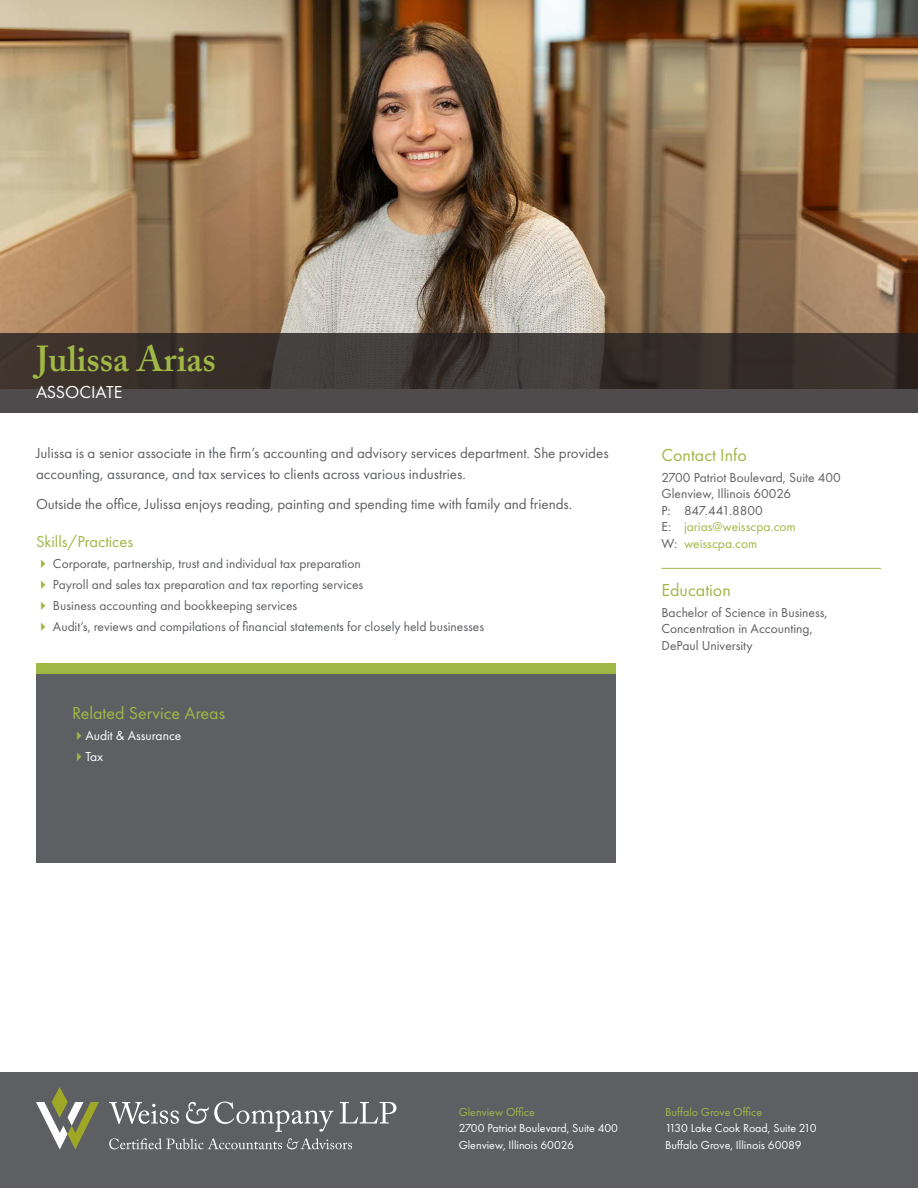
<style>
.page{position:relative;width:918px;height:1188px;background:#fff}
.page>*{position:absolute;margin:0;border:0;box-sizing:border-box;transform-origin:0 0}
.t1{font:600 36px "Adobe Caslon Pro";color:#9fb846}
.t2{font:18px "Futura PT";color:#9fb846}
.t3{font:18px "Futura PT";color:#fff}
.t4{font:16.5px "Futura PT";color:#9fb846}
.t5{font:15px/21px "Futura PT";color:#5d5f63}
.t6{font:13.5px/16.5px "Futura PT";color:#5d5f63}
.t7{font:13.5px "Futura PT";color:#9fb846}
.t8{font:13.5px "Futura PT";color:#fff}
.t9{font:12px "Futura PT";color:#fff}
.t10{font:12px "Futura PT";color:#9fb846}
.s1{color:#9fb846}
.s2{color:#5d5f63}
</style>
<div class="page">
<img style="left:0;top:0;width:918px;height:333px">
<hr style="left:662px;top:568px;width:219px;height:1px;background:#9fb846">
<svg style="left:0;top:333px;width:918px;height:79px;background:#413a37"></svg>
<div style="left:0;top:1073px;width:918px;height:115px;background:#5d5f63"></div>
<svg style="left:36px;top:1087px;width:63px;height:62px"></svg>
<svg style="left:109px;top:1102px;width:70px;height:22px"></svg>
<svg style="left:340px;top:1102px;width:56px;height:22px"></svg>
<svg style="left:186px;top:1102px;width:147px;height:30px"></svg>
<svg style="left:109px;top:1138px;width:243px;height:11px"></svg>
<div style="left:36px;top:674px;width:580px;height:189px;background:#5d5f63"></div>
<div style="left:36px;top:663px;width:580px;height:11px;background:#9fb846"></div>
<p class="t1" style="left:36px;top:338px;width:181px">Julissa Arias</p>
<p class="t3" style="left:36px;top:381px;width:88px">ASSOCIATE</p>
<p class="t5" style="left:36px;top:443px;width:574px">Julissa is a senior associate in the firm’s accounting and advisory services department. She provides accounting, assurance, and tax services to clients across various industries.</p>
<p class="t5" style="left:36px;top:494px;width:538px">Outside the office, Julissa enjoys reading, painting and spending time with family and friends.</p>
<p class="t4" style="left:36px;top:532px;width:99px">Skills/Practices</p>
<p class="t6" style="left:36px;top:555px;width:326px"><span class="s1">✔</span> Corporate, partnership, trust and individual tax preparation</p>
<p class="t6" style="left:36px;top:576px;width:329px"><span class="s1">✔</span> Payroll and sales tax preparation and tax reporting services</p>
<p class="t6" style="left:36px;top:597px;width:263px"><span class="s1">✔</span> Business accounting and bookkeeping services</p>
<p class="t6" style="left:36px;top:618px;width:450px"><span class="s1">✔</span> Audit’s, reviews and compilations of financial statements for closely held businesses</p>
<p class="t2" style="left:72px;top:702px;width:155px">Related Service Areas</p>
<p class="t8" style="left:72px;top:728px;width:111px"><span class="s1">✔</span>Audit &amp; Assurance</p>
<p class="t8" style="left:72px;top:749px;width:33px"><span class="s1">✔</span>Tax</p>
<p class="t2" style="left:662px;top:444px;width:87px">Contact Info</p>
<p class="t6" style="left:662px;top:469px;width:181px">2700 Patriot Boulevard, Suite 400<br>Glenview, Illinois 60026</p>
<p class="t6" style="left:662px;top:502px;width:103px">P: 847.441.8800</p>
<p class="t7" style="left:662px;top:519px;width:136px"><span class="s2">E:</span> jarias@weisscpa.com</p>
<p class="t7" style="left:662px;top:535px;width:97px"><span class="s2">W:</span> weisscpa.com</p>
<p class="t2" style="left:662px;top:579px;width:71px">Education</p>
<p class="t6" style="left:662px;top:604px;width:168px">Bachelor of Science in Business,<br>Concentration in Accounting,<br>DePaul University</p>
<p class="t10" style="left:459px;top:1105px;width:78px">Glenview Office</p>
<p class="t9" style="left:459px;top:1121px;width:161px">2700 Patriot Boulevard, Suite 400</p>
<p class="t9" style="left:459px;top:1138px;width:117px">Glenview, Illinois 60026</p>
<p class="t10" style="left:665px;top:1105px;width:99px">Buffalo Grove Office</p>
<p class="t9" style="left:665px;top:1121px;width:153px">1130 Lake Cook Road, Suite 210</p>
<p class="t9" style="left:665px;top:1138px;width:138px">Buffalo Grove, Illinois 60089</p>
</div>
